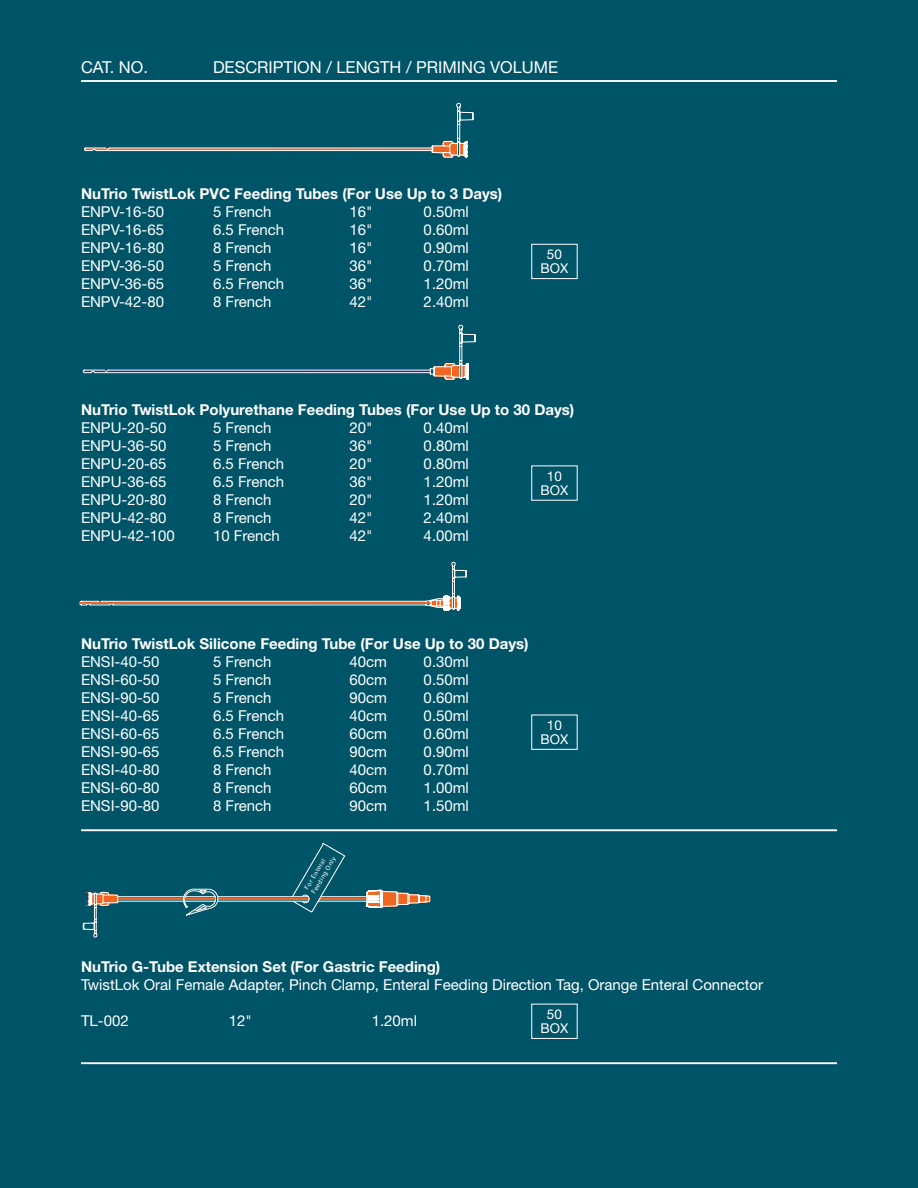
<style>
.page{position:relative;width:918px;height:1188px;background:#005467}
.page>*{position:absolute;margin:0;border:0;box-sizing:border-box;transform-origin:0 0}
.t1{font:16.5px "Helvetica Neue";color:#fff}
.t2{font:15px "Helvetica Neue";color:#fff}
.t3{font:700 15px "Helvetica Neue";color:#fff}
.t4{font:13.5px "Helvetica Neue";color:#fff}
.t5{font:700 6.6px/7.9px "Arial";color:#fff}
</style>
<div class="page">
<hr style="left:81px;top:80px;width:756px;height:2px;background:#fff">
<svg style="left:84px;top:103px;width:390px;height:55px"></svg>
<svg style="left:83px;top:325px;width:393px;height:55px"></svg>
<svg style="left:79px;top:561px;width:388px;height:50px"></svg>
<svg style="left:83px;top:843px;width:348px;height:94px"></svg>
<div style="left:531px;top:244px;width:47px;height:35px;border:1px solid #fff"></div>
<div style="left:531px;top:1004px;width:47px;height:35px;border:1px solid #fff"></div>
<div style="left:531px;top:715px;width:47px;height:35px;border:1px solid #fff"></div>
<hr style="left:81px;top:829px;width:756px;height:2px;background:#fff">
<hr style="left:81px;top:1062px;width:756px;height:2px;background:#fff">
<p class="t1" style="left:81px;top:57px;width:68px">CAT. NO.</p>
<p class="t1" style="left:213px;top:57px;width:347px">DESCRIPTION / LENGTH / PRIMING VOLUME</p>
<p class="t3" style="left:81px;top:185px;width:423px">NuTrio TwistLok PVC Feeding Tubes (For Use Up to 3 Days)</p>
<p class="t2" style="left:81px;top:203px;width:85px">ENPV-16-50</p>
<p class="t2" style="left:213px;top:203px;width:60px">5 French</p>
<p class="t2" style="left:350px;top:203px;width:25px">16"</p>
<p class="t2" style="left:424px;top:203px;width:47px">0.50ml</p>
<p class="t2" style="left:81px;top:221px;width:85px">ENPV-16-65</p>
<p class="t2" style="left:213px;top:221px;width:73px">6.5 French</p>
<p class="t2" style="left:350px;top:221px;width:25px">16"</p>
<p class="t2" style="left:424px;top:221px;width:47px">0.60ml</p>
<p class="t2" style="left:81px;top:239px;width:85px">ENPV-16-80</p>
<p class="t2" style="left:213px;top:239px;width:60px">8 French</p>
<p class="t2" style="left:350px;top:239px;width:25px">16"</p>
<p class="t2" style="left:424px;top:239px;width:47px">0.90ml</p>
<p class="t2" style="left:81px;top:257px;width:85px">ENPV-36-50</p>
<p class="t2" style="left:213px;top:257px;width:60px">5 French</p>
<p class="t2" style="left:350px;top:257px;width:25px">36"</p>
<p class="t2" style="left:424px;top:257px;width:47px">0.70ml</p>
<p class="t2" style="left:81px;top:275px;width:85px">ENPV-36-65</p>
<p class="t2" style="left:213px;top:275px;width:73px">6.5 French</p>
<p class="t2" style="left:350px;top:275px;width:25px">36"</p>
<p class="t2" style="left:424px;top:275px;width:47px">1.20ml</p>
<p class="t2" style="left:81px;top:293px;width:85px">ENPV-42-80</p>
<p class="t2" style="left:213px;top:293px;width:60px">8 French</p>
<p class="t2" style="left:350px;top:293px;width:25px">42"</p>
<p class="t2" style="left:424px;top:293px;width:47px">2.40ml</p>
<p class="t4" style="left:547px;top:246px;width:17px">50</p>
<p class="t4" style="left:541px;top:260px;width:29px">BOX</p>
<p class="t3" style="left:81px;top:401px;width:495px">NuTrio TwistLok Polyurethane Feeding Tubes (For Use Up to 30 Days)</p>
<p class="t2" style="left:81px;top:419px;width:87px">ENPU-20-50</p>
<p class="t2" style="left:213px;top:419px;width:60px">5 French</p>
<p class="t2" style="left:350px;top:419px;width:25px">20"</p>
<p class="t2" style="left:424px;top:419px;width:47px">0.40ml</p>
<p class="t2" style="left:81px;top:437px;width:87px">ENPU-36-50</p>
<p class="t2" style="left:213px;top:437px;width:60px">5 French</p>
<p class="t2" style="left:350px;top:437px;width:25px">36"</p>
<p class="t2" style="left:424px;top:437px;width:47px">0.80ml</p>
<p class="t2" style="left:81px;top:455px;width:87px">ENPU-20-65</p>
<p class="t2" style="left:213px;top:455px;width:73px">6.5 French</p>
<p class="t2" style="left:350px;top:455px;width:25px">20"</p>
<p class="t2" style="left:424px;top:455px;width:47px">0.80ml</p>
<p class="t2" style="left:81px;top:473px;width:87px">ENPU-36-65</p>
<p class="t2" style="left:213px;top:473px;width:73px">6.5 French</p>
<p class="t2" style="left:350px;top:473px;width:25px">36"</p>
<p class="t2" style="left:424px;top:473px;width:47px">1.20ml</p>
<p class="t2" style="left:81px;top:491px;width:87px">ENPU-20-80</p>
<p class="t2" style="left:213px;top:491px;width:60px">8 French</p>
<p class="t2" style="left:350px;top:491px;width:25px">20"</p>
<p class="t2" style="left:424px;top:491px;width:47px">1.20ml</p>
<p class="t2" style="left:81px;top:509px;width:87px">ENPU-42-80</p>
<p class="t2" style="left:213px;top:509px;width:60px">8 French</p>
<p class="t2" style="left:350px;top:509px;width:25px">42"</p>
<p class="t2" style="left:424px;top:509px;width:47px">2.40ml</p>
<p class="t2" style="left:81px;top:527px;width:95px">ENPU-42-100</p>
<p class="t2" style="left:213px;top:527px;width:68px">10 French</p>
<p class="t2" style="left:350px;top:527px;width:25px">42"</p>
<p class="t2" style="left:424px;top:527px;width:47px">4.00ml</p>
<p class="t4" style="left:547px;top:468px;width:17px">10</p>
<p class="t4" style="left:541px;top:482px;width:29px">BOX</p>
<p class="t3" style="left:81px;top:635px;width:449px">NuTrio TwistLok Silicone Feeding Tube (For Use Up to 30 Days)</p>
<p class="t2" style="left:81px;top:653px;width:80px">ENSI-40-50</p>
<p class="t2" style="left:213px;top:653px;width:60px">5 French</p>
<p class="t2" style="left:350px;top:653px;width:39px">40cm</p>
<p class="t2" style="left:424px;top:653px;width:47px">0.30ml</p>
<p class="t2" style="left:81px;top:671px;width:80px">ENSI-60-50</p>
<p class="t2" style="left:213px;top:671px;width:60px">5 French</p>
<p class="t2" style="left:350px;top:671px;width:39px">60cm</p>
<p class="t2" style="left:424px;top:671px;width:47px">0.50ml</p>
<p class="t2" style="left:81px;top:689px;width:80px">ENSI-90-50</p>
<p class="t2" style="left:213px;top:689px;width:60px">5 French</p>
<p class="t2" style="left:350px;top:689px;width:39px">90cm</p>
<p class="t2" style="left:424px;top:689px;width:47px">0.60ml</p>
<p class="t2" style="left:81px;top:707px;width:80px">ENSI-40-65</p>
<p class="t2" style="left:213px;top:707px;width:73px">6.5 French</p>
<p class="t2" style="left:350px;top:707px;width:39px">40cm</p>
<p class="t2" style="left:424px;top:707px;width:47px">0.50ml</p>
<p class="t2" style="left:81px;top:725px;width:80px">ENSI-60-65</p>
<p class="t2" style="left:213px;top:725px;width:73px">6.5 French</p>
<p class="t2" style="left:350px;top:725px;width:39px">60cm</p>
<p class="t2" style="left:424px;top:725px;width:47px">0.60ml</p>
<p class="t2" style="left:81px;top:743px;width:80px">ENSI-90-65</p>
<p class="t2" style="left:213px;top:743px;width:73px">6.5 French</p>
<p class="t2" style="left:350px;top:743px;width:39px">90cm</p>
<p class="t2" style="left:424px;top:743px;width:47px">0.90ml</p>
<p class="t2" style="left:81px;top:761px;width:80px">ENSI-40-80</p>
<p class="t2" style="left:213px;top:761px;width:60px">8 French</p>
<p class="t2" style="left:350px;top:761px;width:39px">40cm</p>
<p class="t2" style="left:424px;top:761px;width:47px">0.70ml</p>
<p class="t2" style="left:81px;top:779px;width:80px">ENSI-60-80</p>
<p class="t2" style="left:213px;top:779px;width:60px">8 French</p>
<p class="t2" style="left:350px;top:779px;width:39px">60cm</p>
<p class="t2" style="left:424px;top:779px;width:47px">1.00ml</p>
<p class="t2" style="left:81px;top:797px;width:80px">ENSI-90-80</p>
<p class="t2" style="left:213px;top:797px;width:60px">8 French</p>
<p class="t2" style="left:350px;top:797px;width:39px">90cm</p>
<p class="t2" style="left:424px;top:797px;width:47px">1.50ml</p>
<p class="t4" style="left:547px;top:717px;width:17px">10</p>
<p class="t4" style="left:541px;top:731px;width:29px">BOX</p>
<p class="t5" style="left:303px;top:887px;width:43px;rotate:-59deg">For E nteral<br>Feeding Only</p>
<p class="t3" style="left:81px;top:957px;width:361px">NuTrio G-Tube Extension Set (For Gastric Feeding)</p>
<p class="t2" style="left:81px;top:976px;width:684px">TwistLok Oral Female Adapter, Pinch Clamp, Enteral Feeding Direction Tag, Orange Enteral Connector</p>
<p class="t2" style="left:81px;top:1012px;width:49px">TL-002</p>
<p class="t2" style="left:229px;top:1012px;width:25px">12"</p>
<p class="t2" style="left:372px;top:1012px;width:47px">1.20ml</p>
<p class="t4" style="left:547px;top:1006px;width:17px">50</p>
<p class="t4" style="left:541px;top:1020px;width:29px">BOX</p>
</div>
